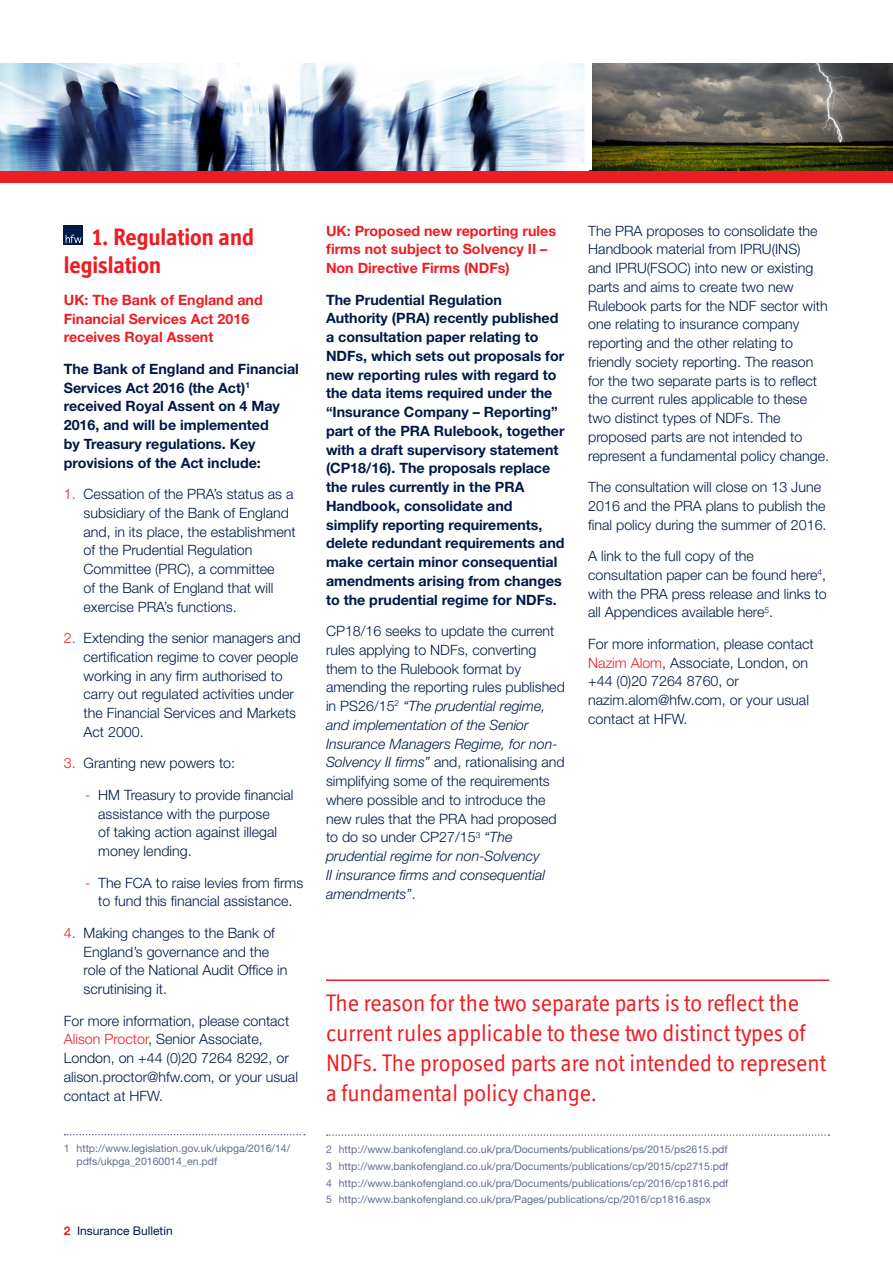
<style>
.page{position:relative;width:893px;height:1263px;background:#fff}
.page>*{position:absolute;margin:0;border:0;box-sizing:border-box;transform-origin:0 0}
.BULLETIN_-_Pull_Quot{font:24px/30px "Officina Display ITC Std";color:#ee1d23}
.BULLETIN_-_Article_H{font:700 24px/28.8px "Officina Display ITC Std";color:#ee1d23}
.BULLETIN_-_Bodytext{font:300 14.25px/18.8px "Helvetica Neue LT Std";color:#001948}
.BULLETIN_-_Intro_Par{font:700 14.25px/18.8px "Helvetica Neue LT Std";color:#001948}
.BULLETIN_-_Subhead_1{font:700 14.25px/18.8px "Helvetica Neue LT Std";color:#ee1d23}
.t1{font:12px "Helvetica Neue LT Std";color:#001948}
.BULLETIN_-_Footnotes{font:10.5px "Helvetica Neue LT Std";color:#616c90}
.BULLETIN_-_Footnote{font:10.5px/12.6px "Helvetica Neue LT Std";color:#616c90}
.s1{color:#ee1d23}
.s2{font-style:italic}
.s3{font-weight:700;color:#ee1d23}
</style>
<div class="page">
<div style="left:0;top:170px;width:893px;height:13px;background:#ee1d23"></div>
<img style="left:0;top:64px;width:893px;height:106px">
<div style="left:584px;top:47px;width:8px;height:123px;background:#fff"></div>
<div style="left:64px;top:225px;width:19px;height:19px;background:#001948"></div>
<svg style="left:66px;top:235px;width:16px;height:8px"></svg>
<hr style="left:326px;top:979px;width:503px;height:2px;background:#ee1d23">
<svg style="left:65px;top:1134px;width:240px;height:1px"></svg>
<svg style="left:327px;top:1134px;width:502px;height:2px"></svg>
<p class="BULLETIN_-_Article_H" style="left:64px;top:222px;width:192px;text-indent:29px">1. Regulation and legislation</p>
<p class="BULLETIN_-_Subhead_1" style="left:64px;top:290px;width:200px">UK: The Bank of England and<br>Financial Services Act 2016 receives Royal Assent</p>
<p class="BULLETIN_-_Intro_Par" style="left:64px;top:359px;width:237px">The Bank of England and Financial<br>Services Act 2016 (the Act)<sup>1 </sup>received Royal Assent on 4 May<br>2016, and will be implemented<br>by Treasury regulations. Key provisions of the Act include:</p>
<p class="BULLETIN_-_Bodytext" style="left:84px;top:484px;width:214px;text-indent:-20px"><span class="s1">1.</span> Cessation of the PRA’s status as a subsidiary of the Bank of England and, in its place, the establishment of the Prudential Regulation<br>Committee (PRC), a committee<br>of the Bank of England that will exercise PRA’s functions.</p>
<p class="BULLETIN_-_Bodytext" style="left:84px;top:628px;width:219px;text-indent:-20px"><span class="s1">2.</span> Extending the senior managers and certification regime to cover people working in any firm authorised to carry out regulated activities under the Financial Services and Markets<br>Act 2000.</p>
<p class="BULLETIN_-_Bodytext" style="left:64px;top:754px;width:173px"><span class="s1">3.</span> Granting new powers to:</p>
<p class="BULLETIN_-_Bodytext" style="left:98px;top:785px;width:197px;text-indent:-13px"><span class="s1">-</span> HM Treasury to provide financial assistance with the purpose<br>of taking action against illegal money lending.</p>
<p class="BULLETIN_-_Bodytext" style="left:85px;top:873px;width:220px;text-align:center"><span class="s1">-</span> The FCA to raise levies from firms to fund this financial assistance.</p>
<p class="BULLETIN_-_Bodytext" style="left:84px;top:923px;width:205px;text-indent:-20px"><span class="s1">4.</span> Making changes to the Bank of<br>England’s governance and the role of the National Audit Office in scrutinising it.</p>
<p class="BULLETIN_-_Bodytext" style="left:64px;top:1011px;width:236px">For more information, please contact<br><span class="s1">Alison Proctor</span>, Senior Associate,<br>London, on +44 (0)20 7264 8292, or alison.proctor@hfw.com, or your usual contact at HFW.</p>
<p class="BULLETIN_-_Subhead_1" style="left:326px;top:221px;width:232px">UK: Proposed new reporting rules firms not subject to Solvency II –<br>Non Directive Firms (NDFs)</p>
<p class="BULLETIN_-_Intro_Par" style="left:326px;top:290px;width:240px">The Prudential Regulation Authority (PRA) recently published a consultation paper relating to NDFs, which sets out proposals for new reporting rules with regard to the data items required under the “Insurance Company – Reporting” part of the PRA Rulebook, together with a draft supervisory statement (CP18/16). The proposals replace the rules currently in the PRA Handbook, consolidate and simplify reporting requirements, delete redundant requirements and make certain minor consequential amendments arising from changes to the prudential regime for NDFs.</p>
<p class="BULLETIN_-_Bodytext" style="left:326px;top:621px;width:240px">CP18/16 seeks to update the current rules applying to NDFs, converting them to the Rulebook format by amending the reporting rules published in PS26/15<sup>2</sup> <span class="s2">“The prudential regime, and implementation of the Senior Insurance Managers Regime, for non-Solvency II firms”</span> and, rationalising and simplifying some of the requirements where possible and to introduce the new rules that the PRA had proposed to do so under CP27/15<sup>3</sup> <span class="s2">“The prudential regime for non-Solvency<br>II insurance firms and consequential amendments”</span>.</p>
<p class="BULLETIN_-_Bodytext" style="left:588px;top:221px;width:242px">The PRA proposes to consolidate the Handbook material from IPRU(INS)<br>and IPRU(FSOC) into new or existing parts and aims to create two new Rulebook parts for the NDF sector with one relating to insurance company reporting and the other relating to friendly society reporting. The reason for the two separate parts is to reflect the current rules applicable to these two distinct types of NDFs. The proposed parts are not intended to represent a fundamental policy change.</p>
<p class="BULLETIN_-_Bodytext" style="left:588px;top:477px;width:240px">The consultation will close on 13 June<br>2016 and the PRA plans to publish the final policy during the summer of 2016.</p>
<p class="BULLETIN_-_Bodytext" style="left:588px;top:546px;width:240px">A link to the full copy of the consultation paper can be found here<sup>4</sup>, with the PRA press release and links to all Appendices available here<sup>5</sup>.</p>
<p class="BULLETIN_-_Bodytext" style="left:588px;top:634px;width:227px">For more information, please contact<br><span class="s1">Nazim Alom</span>, Associate, London, on +44 (0)20 7264 8760, or nazim.alom@hfw.com, or your usual contact at HFW.</p>
<p class="BULLETIN_-_Pull_Quot" style="left:326px;top:987px;width:501px">The reason for the two separate parts is to reflect the current rules applicable to these two distinct types of NDFs. The proposed parts are not intended to represent a fundamental policy change.</p>
<p class="BULLETIN_-_Footnote" style="left:77px;top:1142px;width:215px;text-indent:-13px">1 http://www.legislation.gov.uk/ukpga/2016/14/ pdfs/ukpga_20160014_en.pdf</p>
<p class="BULLETIN_-_Footnote" style="left:326px;top:1143px;width:403px">2 http://www.bankofengland.co.uk/pra/Documents/publications/ps/2015/ps2615.pdf</p>
<p class="BULLETIN_-_Footnotes" style="left:326px;top:1160px;width:404px">3 http://www.bankofengland.co.uk/pra/Documents/publications/cp/2015/cp2715.pdf</p>
<p class="BULLETIN_-_Footnotes" style="left:326px;top:1176px;width:404px">4 http://www.bankofengland.co.uk/pra/Documents/publications/cp/2016/cp1816.pdf</p>
<p class="BULLETIN_-_Footnotes" style="left:326px;top:1193px;width:386px">5 http://www.bankofengland.co.uk/pra/Pages/publications/cp/2016/cp1816.aspx</p>
<p class="t1" style="left:64px;top:1224px;width:110px"><span class="s3">2</span> Insurance Bulletin</p>
</div>
